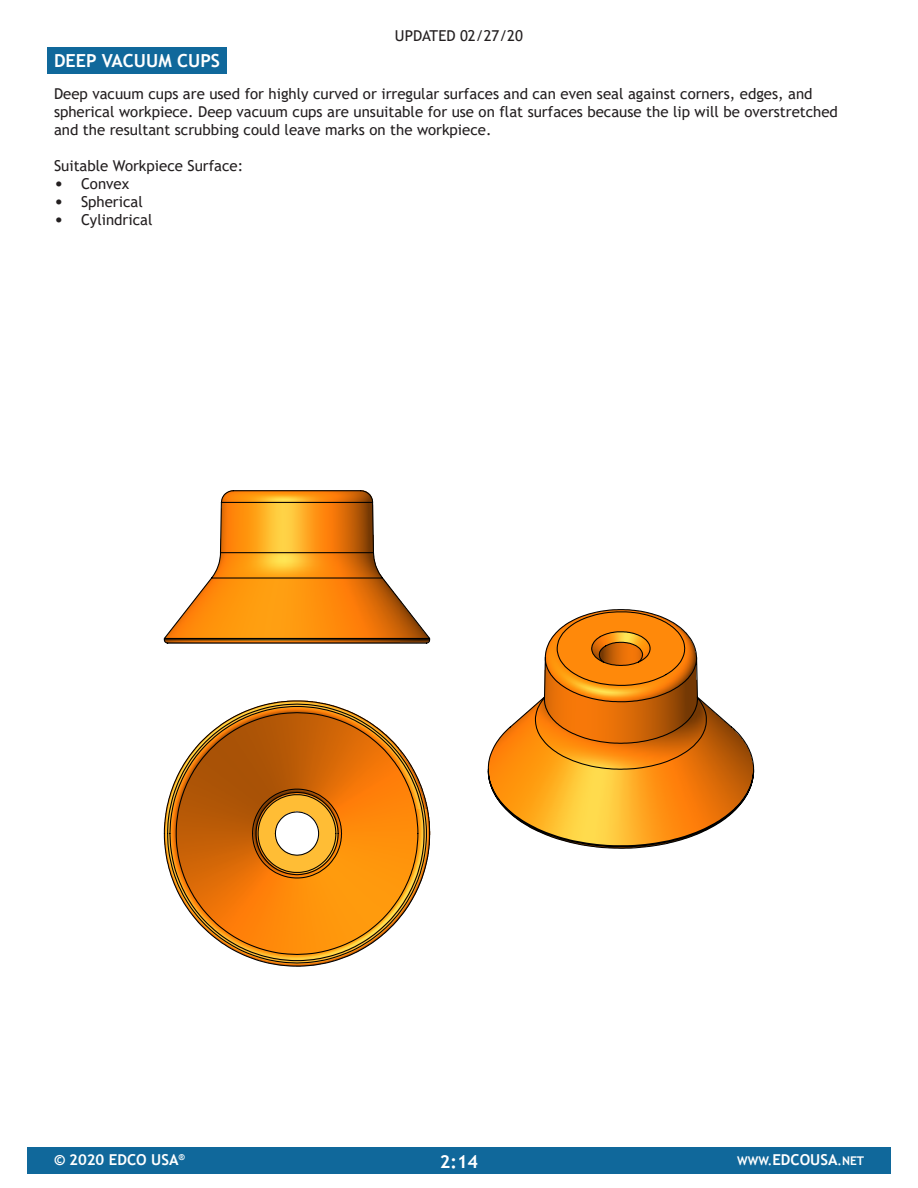
<style>
.page{position:relative;width:918px;height:1188px;background:#fff}
.page>*{position:absolute;margin:0;border:0;box-sizing:border-box;transform-origin:0 0}
.t1{font:700 18px "Trebuchet MS";color:#fff}
.t2{font:15px/18px "Trebuchet MS";color:#231f20}
.t3{font:700 15px "Trebuchet MS";color:#fff}
.t4{font:700 12px "Trebuchet MS";color:#fff}
.s1{font-size:18px}
.s2{font-size:15px}
</style>
<div class="page">
<div style="left:27px;top:1147px;width:864px;height:27px;background:#10689b"></div>
<div style="left:47px;top:47px;width:180px;height:27px;background:#10689b"></div>
<svg style="left:163px;top:490px;width:268px;height:154px"></svg>
<svg style="left:487px;top:609px;width:268px;height:240px"></svg>
<svg style="left:163px;top:700px;width:268px;height:267px"></svg>
<p class="t2" style="left:395px;top:26px;width:130px">UPDATED 02/27/20</p>
<p class="t1" style="left:54px;top:50px;width:168px">DEEP VACUUM CUPS</p>
<p class="t2" style="left:54px;top:84px;width:785px">Deep vacuum cups are used for highly curved or irregular surfaces and can even seal against corners, edges, and spherical workpiece. Deep vacuum cups are unsuitable for use on flat surfaces because the lip will be overstretched and the resultant scrubbing could leave marks on the workpiece.</p>
<p class="t2" style="left:54px;top:156px;width:191px">Suitable Workpiece Surface:</p>
<p class="t2" style="left:54px;top:174px;width:77px"><span class="s1">•</span> Convex</p>
<p class="t2" style="left:54px;top:192px;width:90px"><span class="s1">•</span> Spherical</p>
<p class="t2" style="left:54px;top:210px;width:100px"><span class="s1">•</span> Cylindrical</p>
<p class="t3" style="left:54px;top:1151px;width:132px">© 2020 EDCO USA<sup>®</sup></p>
<p class="t1" style="left:440px;top:1150px;width:40px">2:14</p>
<p class="t4" style="left:737px;top:1154px;width:129px">WWW.<span class="s2">EDCOUSA</span>.NET</p>
</div>
